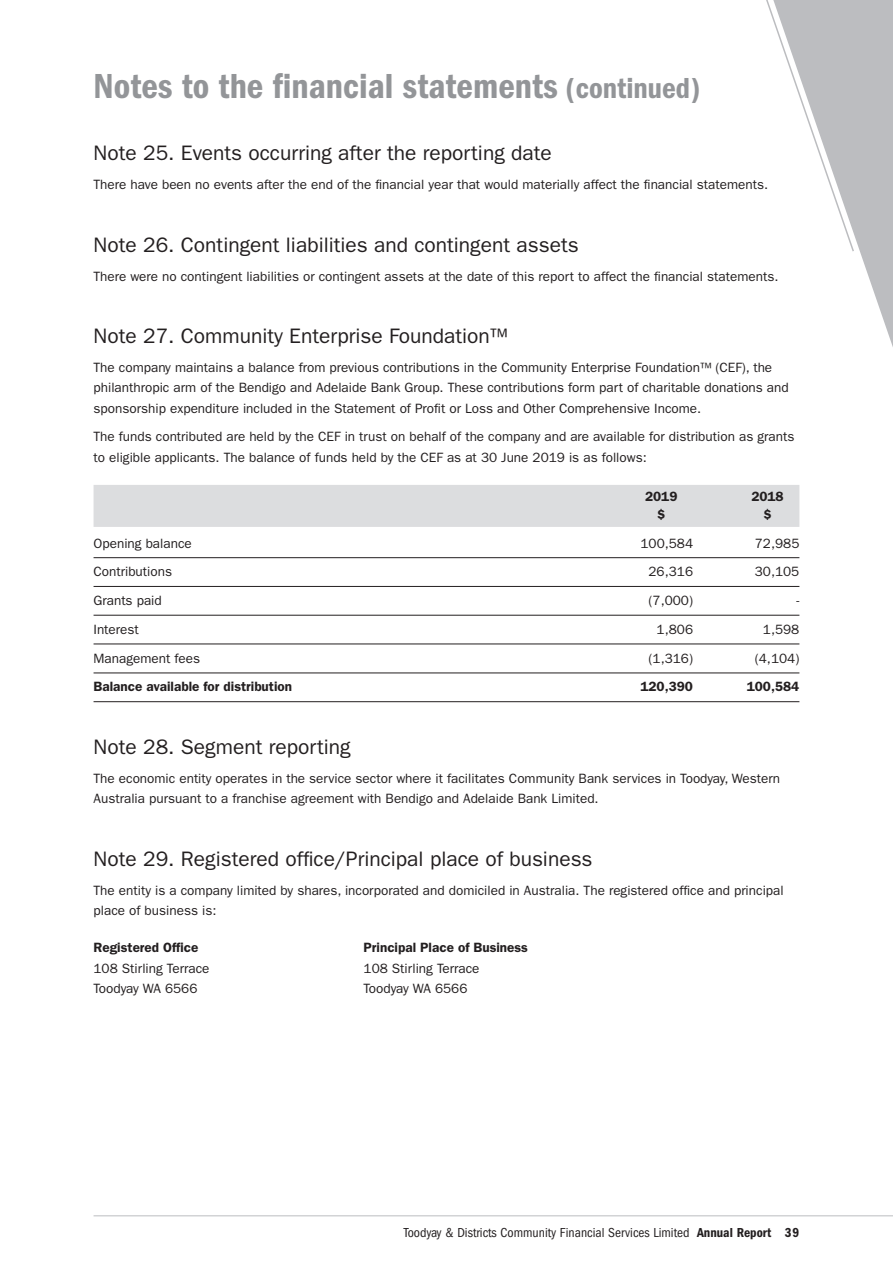
<style>
.page{position:relative;width:893px;height:1263px;background:#fff}
.page>*{position:absolute;margin:0;border:0;box-sizing:border-box;transform-origin:0 0}
.t1{font:600 condensed 36px "Franklin Gothic";color:#939598}
.t2{font:21px "Franklin Gothic";color:#231f20}
.t3{font:13.5px/20.2px "Franklin Gothic";color:#231f20}
.t4{font:600 13.5px "Franklin Gothic";color:#231f20}
.t5{font:condensed 13.5px "Franklin Gothic";color:#231f20}
.s1{font-size:30px}
.s2{font-weight:600}
</style>
<div class="page">
<hr style="left:94px;top:1215px;width:799px;height:1px;background:#bcbdc0">
<svg style="left:855px;top:0;width:38px;height:347px;fill:#bcbdc0"></svg>
<svg style="left:766px;top:0;width:89px;height:252px"></svg>
<div style="left:94px;top:485px;width:705px;height:42px;background:#dcdddf"></div>
<hr style="left:94px;top:557px;width:705px;height:1px;background:#231f20">
<hr style="left:94px;top:586px;width:705px;height:1px;background:#231f20">
<hr style="left:94px;top:615px;width:705px;height:1px;background:#231f20">
<hr style="left:94px;top:644px;width:705px;height:1px;background:#231f20">
<hr style="left:94px;top:672px;width:705px;height:1px;background:#231f20">
<hr style="left:94px;top:701px;width:705px;height:1px;background:#231f20">
<h1 class="t1" style="left:94px;top:65px;width:608px">Notes to the financial statements <span class="s1">(continued)</span></h1>
<h2 class="t2" style="left:94px;top:141px;width:460px">Note 25. Events occurring after the reporting date</h2>
<p class="t3" style="left:94px;top:174px;width:676px">There have been no events after the end of the financial year that would materially affect the financial statements.</p>
<h2 class="t2" style="left:94px;top:233px;width:487px">Note 26. Contingent liabilities and contingent assets</h2>
<p class="t3" style="left:94px;top:266px;width:686px">There were no contingent liabilities or contingent assets at the date of this report to affect the financial statements.</p>
<h2 class="t2" style="left:94px;top:324px;width:416px">Note 27. Community Enterprise Foundation™</h2>
<p class="t3" style="left:94px;top:357px;width:697px">The company maintains a balance from previous contributions in the Community Enterprise Foundation™ (CEF), the philanthropic arm of the Bendigo and Adelaide Bank Group. These contributions form part of charitable donations and sponsorship expenditure included in the Statement of Profit or Loss and Other Comprehensive Income.</p>
<p class="t3" style="left:94px;top:427px;width:702px">The funds contributed are held by the CEF in trust on behalf of the company and are available for distribution as grants to eligible applicants. The balance of funds held by the CEF as at 30 June 2019 is as follows:</p>
<p class="t4" style="left:645px;top:488px;width:34px">2019</p>
<p class="t4" style="left:751px;top:488px;width:34px">2018</p>
<p class="t4" style="left:657px;top:506px;width:10px">$</p>
<p class="t4" style="left:763px;top:506px;width:10px">$</p>
<p class="t3" style="left:94px;top:533px;width:100px">Opening balance</p>
<p class="t3" style="left:640px;top:533px;width:54px">100,584</p>
<p class="t3" style="left:755px;top:533px;width:46px">72,985</p>
<p class="t3" style="left:94px;top:562px;width:80px">Contributions</p>
<p class="t3" style="left:649px;top:562px;width:46px">26,316</p>
<p class="t3" style="left:755px;top:562px;width:46px">30,105</p>
<p class="t3" style="left:94px;top:591px;width:70px">Grants paid</p>
<p class="t3" style="left:648px;top:591px;width:46px">(7,000)</p>
<p class="t3" style="left:796px;top:591px;width:4px">-</p>
<p class="t3" style="left:94px;top:619px;width:47px">Interest</p>
<p class="t3" style="left:657px;top:619px;width:38px">1,806</p>
<p class="t3" style="left:763px;top:619px;width:38px">1,598</p>
<p class="t3" style="left:94px;top:648px;width:108px">Management fees</p>
<p class="t3" style="left:648px;top:648px;width:46px">(1,316)</p>
<p class="t3" style="left:755px;top:648px;width:46px">(4,104)</p>
<p class="t4" style="left:93px;top:679px;width:200px">Balance available for distribution</p>
<p class="t4" style="left:640px;top:679px;width:54px">120,390</p>
<p class="t4" style="left:747px;top:679px;width:54px">100,584</p>
<h2 class="t2" style="left:94px;top:735px;width:259px">Note 28. Segment reporting</h2>
<p class="t3" style="left:94px;top:768px;width:688px">The economic entity operates in the service sector where it facilitates Community Bank services in Toodyay, Western<br>Australia pursuant to a franchise agreement with Bendigo and Adelaide Bank Limited.</p>
<h2 class="t2" style="left:94px;top:847px;width:500px">Note 29. Registered office/Principal place of business</h2>
<p class="t3" style="left:94px;top:880px;width:692px">The entity is a company limited by shares, incorporated and domiciled in Australia. The registered office and principal place of business is:</p>
<p class="t4" style="left:94px;top:940px;width:106px">Registered Office</p>
<p class="t4" style="left:364px;top:940px;width:166px">Principal Place of Business</p>
<p class="t3" style="left:94px;top:958px;width:118px">108 Stirling Terrace</p>
<p class="t3" style="left:364px;top:958px;width:118px">108 Stirling Terrace</p>
<p class="t3" style="left:94px;top:978px;width:105px">Toodyay WA 6566</p>
<p class="t3" style="left:364px;top:978px;width:105px">Toodyay WA 6566</p>
<p class="t5" style="left:404px;top:1225px;width:397px">Toodyay &amp; Districts Community Financial Services Limited <span class="s2">Annual Report 39</span></p>
</div>
